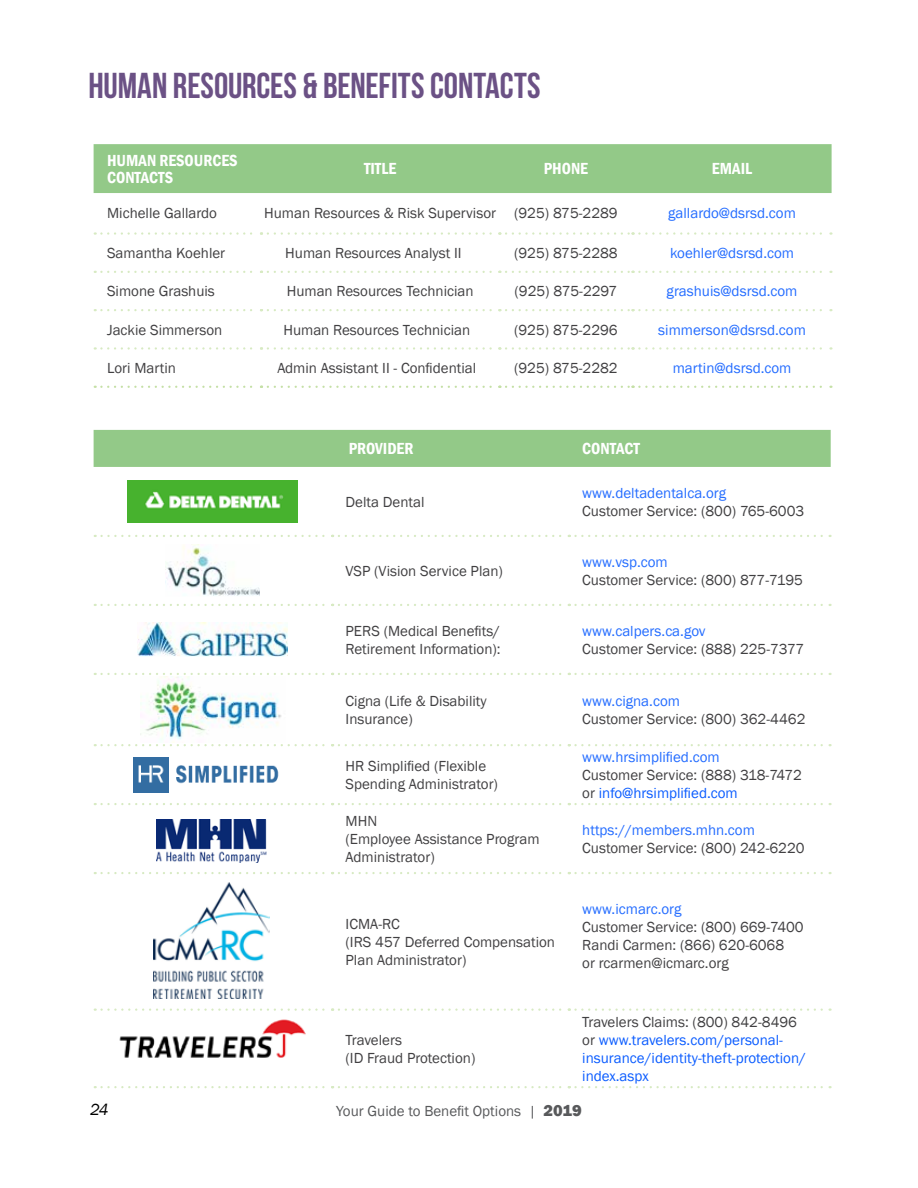
<style>
.page{position:relative;width:918px;height:1188px;background:#fff}
.page>*{position:absolute;margin:0;border:0;box-sizing:border-box;transform-origin:0 0}
.t1{font:700 36px "Bebas Neue";letter-spacing:-.005em;color:#6b5185}
.t2{font:600 condensed 16.5px/16.5px "Franklin Gothic";color:#fff}
.t3{font:italic 16.5px "Franklin Gothic";color:#000}
.t4{font:15px/18px "Franklin Gothic";color:#414042}
.t5{font:15px "Franklin Gothic";color:#236cff}
.t6{font:15px/18px "Franklin Gothic";color:#0a5cff}
.t7{font:15px "Franklin Gothic";color:#58595b}
.s1{color:#0a5cff}
.s2{color:#414042}
.s3{font-weight:800;font-size:16.5px}
</style>
<div class="page">
<div style="left:94px;top:144px;width:738px;height:49px;background:#93c988"></div>
<svg style="left:95px;top:232px;width:167px;height:3px"></svg>
<svg style="left:268px;top:232px;width:232px;height:3px"></svg>
<svg style="left:506px;top:232px;width:325px;height:3px"></svg>
<svg style="left:95px;top:271px;width:167px;height:2px"></svg>
<svg style="left:268px;top:271px;width:232px;height:2px"></svg>
<svg style="left:506px;top:271px;width:325px;height:2px"></svg>
<svg style="left:95px;top:309px;width:167px;height:2px"></svg>
<svg style="left:268px;top:309px;width:232px;height:2px"></svg>
<svg style="left:506px;top:309px;width:325px;height:2px"></svg>
<svg style="left:95px;top:347px;width:167px;height:3px"></svg>
<svg style="left:268px;top:347px;width:232px;height:3px"></svg>
<svg style="left:506px;top:347px;width:325px;height:3px"></svg>
<svg style="left:95px;top:386px;width:167px;height:2px"></svg>
<svg style="left:268px;top:386px;width:232px;height:2px"></svg>
<svg style="left:506px;top:386px;width:325px;height:2px"></svg>
<div style="left:94px;top:430px;width:737px;height:37px;background:#93c988"></div>
<svg style="left:102px;top:1086px;width:231px;height:2px"></svg>
<svg style="left:339px;top:1086px;width:492px;height:2px"></svg>
<svg style="left:102px;top:535px;width:231px;height:2px"></svg>
<svg style="left:339px;top:535px;width:492px;height:2px"></svg>
<svg style="left:102px;top:604px;width:231px;height:2px"></svg>
<svg style="left:339px;top:604px;width:492px;height:2px"></svg>
<svg style="left:102px;top:673px;width:231px;height:2px"></svg>
<svg style="left:339px;top:673px;width:492px;height:2px"></svg>
<svg style="left:102px;top:744px;width:231px;height:2px"></svg>
<svg style="left:339px;top:744px;width:492px;height:2px"></svg>
<svg style="left:102px;top:803px;width:231px;height:2px"></svg>
<svg style="left:339px;top:803px;width:492px;height:2px"></svg>
<svg style="left:102px;top:872px;width:231px;height:2px"></svg>
<svg style="left:339px;top:872px;width:492px;height:2px"></svg>
<svg style="left:102px;top:1009px;width:231px;height:2px"></svg>
<svg style="left:339px;top:1009px;width:492px;height:2px"></svg>
<img style="left:128px;top:481px;width:170px;height:41px">
<img style="left:166px;top:544px;width:94px;height:52px">
<img style="left:138px;top:622px;width:150px;height:35px">
<img style="left:140px;top:676px;width:141px;height:67px">
<img style="left:134px;top:757px;width:145px;height:36px">
<img style="left:156px;top:819px;width:111px;height:44px">
<img style="left:119px;top:1019px;width:187px;height:39px">
<img style="left:153px;top:882px;width:116px;height:117px">
<h1 class="t1" style="left:88px;top:65px;width:454px">HUMAN RESOURCES &amp; BENEFITS CONTACTS</h1>
<p class="t2" style="left:107px;top:152px;width:132px">HUMAN RESOURCES<br>CONTACTS</p>
<p class="t2" style="left:364px;top:160px;width:34px">TITLE</p>
<p class="t2" style="left:544px;top:160px;width:46px">PHONE</p>
<p class="t2" style="left:712px;top:160px;width:42px">EMAIL</p>
<p class="t4" style="left:107px;top:204px;width:112px">Michelle Gallardo</p>
<p class="t4" style="left:264px;top:204px;width:355px">Human Resources &amp; Risk Supervisor (925) 875-2289</p>
<p class="t5" style="left:668px;top:204px;width:129px">gallardo@dsrsd.com</p>
<p class="t4" style="left:107px;top:244px;width:120px">Samantha Koehler</p>
<p class="t4" style="left:285px;top:244px;width:178px">Human Resources Analyst II</p>
<p class="t4" style="left:514px;top:244px;width:105px">(925) 875-2288</p>
<p class="t5" style="left:670px;top:244px;width:126px">koehler@dsrsd.com</p>
<p class="t4" style="left:107px;top:283px;width:109px">Simone Grashuis</p>
<p class="t4" style="left:287px;top:283px;width:188px">Human Resources Technician</p>
<p class="t4" style="left:515px;top:283px;width:104px">(925) 875-2297</p>
<p class="t5" style="left:667px;top:282px;width:132px">grashuis@dsrsd.com</p>
<p class="t4" style="left:107px;top:321px;width:117px">Jackie Simmerson</p>
<p class="t4" style="left:283px;top:321px;width:188px">Human Resources Technician</p>
<p class="t4" style="left:514px;top:321px;width:105px">(925) 875-2296</p>
<p class="t5" style="left:658px;top:320px;width:149px">simmerson@dsrsd.com</p>
<p class="t4" style="left:107px;top:359px;width:70px">Lori Martin</p>
<p class="t4" style="left:277px;top:359px;width:200px">Admin Assistant II - Confidential</p>
<p class="t4" style="left:514px;top:359px;width:105px">(925) 875-2282</p>
<p class="t5" style="left:673px;top:359px;width:120px">martin@dsrsd.com</p>
<p class="t2" style="left:349px;top:440px;width:66px">PROVIDER</p>
<p class="t2" style="left:582px;top:440px;width:59px">CONTACT</p>
<p class="t4" style="left:346px;top:493px;width:80px">Delta Dental</p>
<p class="t4" style="left:346px;top:562px;width:159px">VSP (Vision Service Plan)</p>
<p class="t5" style="left:582px;top:483px;width:145px">www.deltadentalca.org</p>
<p class="t4" style="left:582px;top:502px;width:224px">Customer Service: (800) 765-6003</p>
<p class="t5" style="left:582px;top:552px;width:87px">www.vsp.com</p>
<p class="t4" style="left:582px;top:571px;width:222px">Customer Service: (800) 877-7195</p>
<p class="t4" style="left:346px;top:622px;width:157px">PERS (Medical Benefits/<br>Retirement Information):</p>
<p class="t5" style="left:582px;top:621px;width:125px">www.calpers.ca.gov</p>
<p class="t4" style="left:582px;top:640px;width:223px">Customer Service: (888) 225-7377</p>
<p class="t4" style="left:346px;top:692px;width:143px">Cigna (Life &amp; Disability<br>Insurance)</p>
<p class="t5" style="left:582px;top:691px;width:99px">www.cigna.com</p>
<p class="t4" style="left:582px;top:710px;width:225px">Customer Service: (800) 362-4462</p>
<p class="t4" style="left:346px;top:757px;width:154px">HR Simplified (Flexible<br>Spending Administrator)</p>
<p class="t5" style="left:582px;top:748px;width:139px">www.hrsimplified.com</p>
<p class="t4" style="left:582px;top:766px;width:221px">Customer Service: (888) 318-7472 or <span class="s1">info@hrsimplified.com</span></p>
<p class="t4" style="left:346px;top:812px;width:195px">MHN<br>(Employee Assistance Program<br>Administrator)</p>
<p class="t5" style="left:582px;top:821px;width:174px">https://members.mhn.com</p>
<p class="t4" style="left:582px;top:839px;width:224px">Customer Service: (800) 242-6220</p>
<p class="t4" style="left:346px;top:915px;width:211px">ICMA-RC<br>(IRS 457 Deferred Compensation<br>Plan Administrator)</p>
<p class="t4" style="left:346px;top:1031px;width:131px">Travelers<br>(ID Fraud Protection)</p>
<p class="t5" style="left:582px;top:900px;width:101px">www.icmarc.org</p>
<p class="t4" style="left:582px;top:918px;width:223px">Customer Service: (800) 669-7400<br>Randi Carmen: (866) 620-6068<br>or rcarmen@icmarc.org</p>
<p class="t6" style="left:582px;top:1013px;width:225px"><span class="s2">Travelers Claims: (800) 842-8496 or</span> www.travelers.com/personal&shy;insurance/identity-theft-protection/ index.aspx</p>
<p class="t3" style="left:90px;top:1099px;width:20px">24</p>
<p class="t7" style="left:336px;top:1101px;width:247px">Your Guide to Benefit Options | <span class="s3">2019</span></p>
</div>
